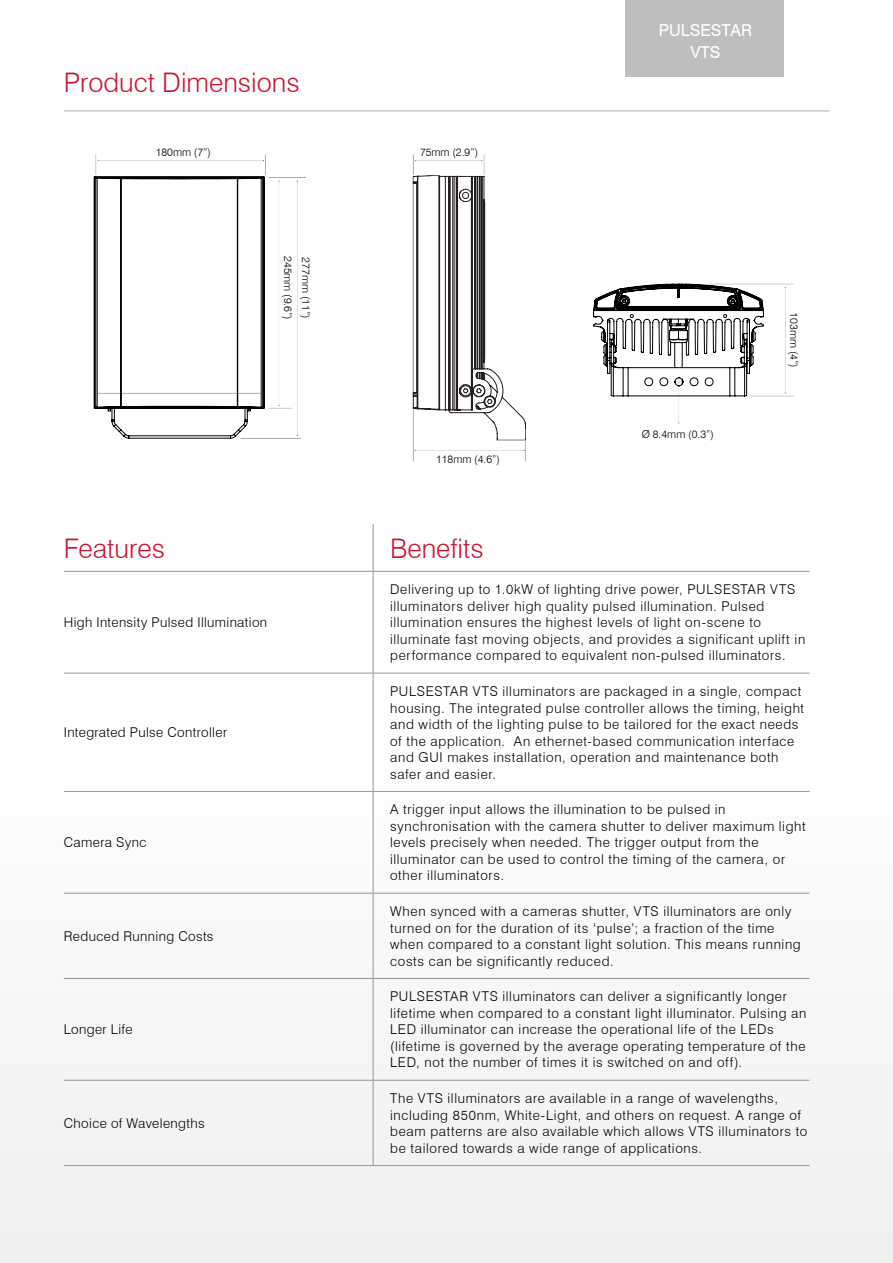
<style>
.page{position:relative;width:893px;height:1263px;background:#fff}
.page>*{position:absolute;margin:0;border:0;box-sizing:border-box;transform-origin:0 0}
.t1{font:300 27px "Swiss 721 BT";color:#ce1432}
.t2{font:16.5px/22.5px "Swiss 721 BT";color:#fff;text-align:center}
.t3{font:300 13.5px/16.5px "Swiss 721 BT";letter-spacing:.05em;color:#000}
.t4{font:300 13.5px "Swiss 721 BT";letter-spacing:.03em;color:#000}
.t5{font:300 13.5px "Swiss 721 BT";letter-spacing:.025em;color:#000}
.t6{font:300 10.8px "Swiss 721 BT";color:#000}
</style>
<div class="page">
<div style="left:0;top:0;width:893px;height:1263px;background:linear-gradient(to right,#fafbfb,#fbfbfb)"></div>
<hr style="left:64px;top:111px;width:765px;height:1px;background:#a7a9ac">
<hr style="left:373px;top:524px;width:1px;height:47px;background:#939598">
<hr style="left:64px;top:571px;width:309px;height:1px;background:#939598">
<hr style="left:373px;top:571px;width:437px;height:1px;background:#939598">
<hr style="left:373px;top:572px;width:1px;height:101px;background:#939598">
<hr style="left:64px;top:673px;width:309px;height:1px;background:#939598">
<hr style="left:373px;top:673px;width:437px;height:1px;background:#939598">
<hr style="left:373px;top:673px;width:1px;height:118px;background:#939598">
<hr style="left:64px;top:791px;width:309px;height:1px;background:#939598">
<hr style="left:373px;top:791px;width:437px;height:1px;background:#939598">
<hr style="left:373px;top:792px;width:1px;height:101px;background:#939598">
<hr style="left:64px;top:893px;width:309px;height:1px;background:#939598">
<hr style="left:373px;top:893px;width:437px;height:1px;background:#939598">
<hr style="left:373px;top:893px;width:1px;height:85px;background:#939598">
<hr style="left:64px;top:978px;width:309px;height:1px;background:#939598">
<hr style="left:373px;top:978px;width:437px;height:1px;background:#939598">
<hr style="left:373px;top:979px;width:1px;height:101px;background:#939598">
<hr style="left:64px;top:1080px;width:309px;height:1px;background:#939598">
<hr style="left:373px;top:1080px;width:437px;height:1px;background:#939598">
<hr style="left:373px;top:1080px;width:1px;height:85px;background:#939598">
<hr style="left:64px;top:1165px;width:309px;height:1px;background:#939598">
<hr style="left:373px;top:1165px;width:437px;height:1px;background:#939598">
<div style="left:625px;top:0;width:159px;height:76px;background:#bcbec0"></div>
<div style="left:781px;top:287px;width:8px;height:108px;background:#000;opacity:.5"></div>
<div style="left:675px;top:382px;width:8px;height:43px;background:#000;opacity:.5"></div>
<svg style="left:793px;top:280px;width:4px;height:7px"></svg>
<div style="left:708px;top:280px;width:85px;height:7px;background:#000;opacity:.5"></div>
<svg style="left:793px;top:393px;width:4px;height:7px"></svg>
<div style="left:750px;top:393px;width:43px;height:7px;background:#000;opacity:.5"></div>
<svg style="left:593px;top:284px;width:171px;height:139px"></svg>
<svg style="left:92px;top:151px;width:218px;height:291px"></svg>
<div style="left:240px;top:435px;width:60px;height:7px;background:#000;opacity:.5"></div>
<hr style="left:94px;top:389px;width:171px;height:4px;background:#fff">
<hr style="left:94px;top:393px;width:171px;height:1px;background:#000;opacity:.5">
<svg style="left:410px;top:151px;width:119px;height:310px"></svg>
<h1 class="t1" style="left:64px;top:66px;width:237px">Product Dimensions</h1>
<p class="t6" style="left:156px;top:146px;width:57px">180mm (7”)</p>
<p class="t6" style="left:420px;top:146px;width:60px">75mm (2.9”)</p>
<p class="t6" style="left:294px;top:256px;width:65px;rotate:90deg">245mm (9.6”)</p>
<p class="t6" style="left:313px;top:257px;width:62px;rotate:90deg">277mm (11”)</p>
<p class="t6" style="left:436px;top:452px;width:65px">118mm (4.6”)</p>
<h1 class="t1" style="left:64px;top:532px;width:103px">Features</h1>
<h1 class="t1" style="left:390px;top:532px;width:95px">Benefits</h1>
<p class="t2" style="left:659px;top:18px;width:95px">PULSESTAR<br>VTS</p>
<p class="t6" style="left:642px;top:427px;width:74px">Ø 8.4mm (0.3”)</p>
<p class="t6" style="left:801px;top:312px;width:57px;rotate:90deg">103mm (4”)</p>
<p class="t5" style="left:64px;top:614px;width:205px">High Intensity Pulsed Illumination</p>
<p class="t5" style="left:64px;top:724px;width:165px">Integrated Pulse Controller</p>
<p class="t4" style="left:64px;top:834px;width:84px">Camera Sync</p>
<p class="t4" style="left:64px;top:928px;width:151px">Reduced Running Costs</p>
<p class="t4" style="left:64px;top:1021px;width:70px">Longer Life</p>
<p class="t4" style="left:64px;top:1115px;width:143px">Choice of Wavelengths</p>
<p class="t3" style="left:390px;top:581px;width:417px">Delivering up to 1.0kW of lighting drive power, PULSESTAR VTS illuminators deliver high quality pulsed illumination. Pulsed illumination ensures the highest levels of light on-scene to illuminate fast moving objects, and provides a significant uplift in performance compared to equivalent non-pulsed illuminators.</p>
<p class="t3" style="left:390px;top:683px;width:416px">PULSESTAR VTS illuminators are packaged in a single, compact housing. The integrated pulse controller allows the timing, height and width of the lighting pulse to be tailored for the exact needs of the application. An ethernet-based communication interface and GUI makes installation, operation and maintenance both safer and easier.</p>
<p class="t3" style="left:390px;top:801px;width:417px">A trigger input allows the illumination to be pulsed in synchronisation with the camera shutter to deliver maximum light levels precisely when needed. The trigger output from the illuminator can be used to control the timing of the camera, or other illuminators.</p>
<p class="t3" style="left:390px;top:903px;width:412px">When synced with a cameras shutter, VTS illuminators are only turned on for the duration of its ‘pulse’; a fraction of the time when compared to a constant light solution. This means running costs can be significantly reduced.</p>
<p class="t3" style="left:390px;top:988px;width:418px">PULSESTAR VTS illuminators can deliver a significantly longer lifetime when compared to a constant light illuminator. Pulsing an LED illuminator can increase the operational life of the LEDs (lifetime is governed by the average operating temperature of the LED, not the number of times it is switched on and off).</p>
<p class="t3" style="left:390px;top:1090px;width:419px">The VTS illuminators are available in a range of wavelengths, including 850nm, White-Light, and others on request. A range of beam patterns are also available which allows VTS illuminators to be tailored towards a wide range of applications.</p>
</div>
